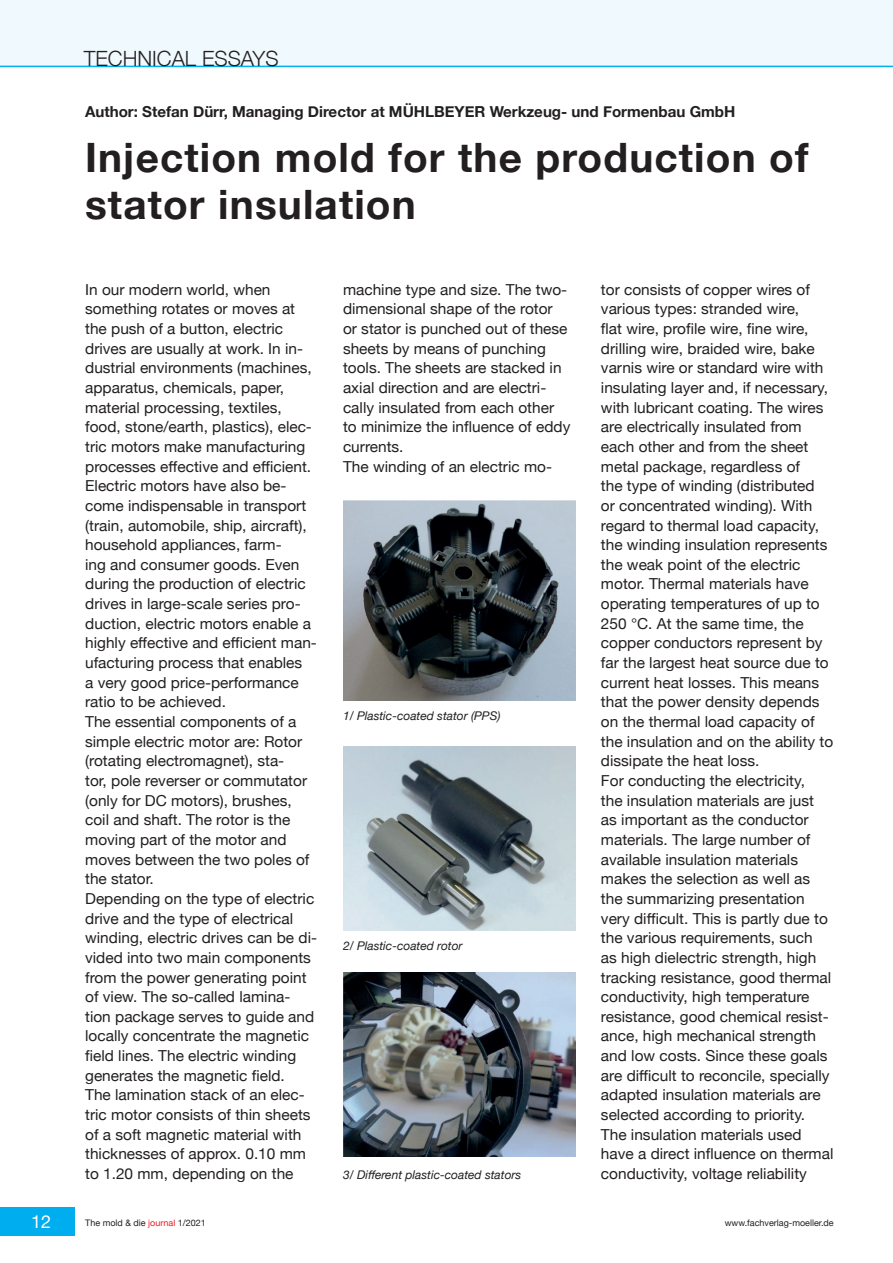
<style>
.page{position:relative;width:893px;height:1263px;background:#fff}
.page>*{position:absolute;margin:0;border:0;box-sizing:border-box;transform-origin:0 0}
.Überschrift{font:700 40.5px/46.5px "Helvetica Neue";letter-spacing:.03em;color:#231f20}
.t1{font:300 21px "Helvetica Neue";color:#231f20}
.Seitenzahl{font:18px "Helvetica Neue";color:#fff}
.Fließtext{font:15.15px/19.6px "Helvetica Neue";color:#231f20}
.Fließtext-2{font:700 15.15px "Helvetica Neue";color:#231f20}
.Bildunterschrift{font:italic 12px "Helvetica Neue";color:#231f20}
.t2{font:9px "Helvetica Neue";color:#231f20}
.s1{color:#ee1d23}
</style>
<div class="page">
<div style="left:0;top:0;width:893px;height:67px;background:#f0f9fd"></div>
<div style="left:0;top:1208px;width:74px;height:28px;background:#00aeef"></div>
<img style="left:343px;top:500px;width:232px;height:201px">
<img style="left:343px;top:747px;width:232px;height:183px">
<img style="left:343px;top:973px;width:232px;height:183px">
<h2 class="t1" style="left:84px;top:41px;width:196px">TECHNICAL ESSAYS</h2>
<p class="Fließtext-2" style="left:85px;top:100px;width:652px">Author: Stefan Dürr, Managing Director at MÜHLBEYER Werkzeug- und Formenbau GmbH</p>
<p class="Überschrift" style="left:85px;top:135px;width:725px">Injection mold for the production of stator insulation</p>
<p class="Fließtext" style="left:85px;top:280px;width:233px">In our modern world, when something rotates or moves at the push of a button, electric drives are usually at work. In in&shy;dustrial environments (machines, apparatus, chemicals, paper, material processing, textiles, food, stone/earth, plastics), elec&shy;tric motors make manufacturing processes effective and efficient.<br>Electric motors have also be&shy;come indispensable in transport (train, automobile, ship, aircraft), household appliances, farm-<br>ing and consumer goods. Even during the production of electric drives in large-scale series pro&shy;duction, electric motors enable a highly effective and efficient man&shy;ufacturing process that enables<br>a very good price-performance ratio to be achieved.</p>
<p class="Fließtext" style="left:85px;top:713px;width:226px">The essential components of a simple electric motor are: Rotor (rotating electromagnet), sta&shy;tor, pole reverser or commutator (only for DC motors), brushes, coil and shaft. The rotor is the moving part of the motor and moves between the two poles of the stator.</p>
<p class="Fließtext" style="left:85px;top:889px;width:233px">Depending on the type of electric drive and the type of electrical winding, electric drives can be di&shy;vided into two main components from the power generating point of view. The so-called lamina&shy;tion package serves to guide and locally concentrate the magnetic field lines. The electric winding generates the magnetic field.</p>
<p class="Fließtext" style="left:85px;top:1086px;width:227px">The lamination stack of an elec&shy;tric motor consists of thin sheets of a soft magnetic material with thicknesses of approx. 0.10 mm to 1.20 mm, depending on the</p>
<p class="Fließtext" style="left:343px;top:280px;width:229px">machine type and size. The two&shy;dimensional shape of the rotor or stator is punched out of these sheets by means of punching tools. The sheets are stacked in axial direction and are electri&shy;cally insulated from each other to minimize the influence of eddy currents.</p>
<p class="Fließtext" style="left:343px;top:457px;width:211px">The winding of an electric mo-</p>
<p class="Bildunterschrift" style="left:343px;top:707px;width:159px">1/ Plastic-coated stator (PPS)</p>
<p class="Bildunterschrift" style="left:343px;top:937px;width:121px">2/ Plastic-coated rotor</p>
<p class="Bildunterschrift" style="left:343px;top:1166px;width:180px">3/ Different plastic-coated stators</p>
<p class="Fließtext" style="left:601px;top:280px;width:234px">tor consists of copper wires of various types: stranded wire,<br>flat wire, profile wire, fine wire, drilling wire, braided wire, bake varnis wire or standard wire with insulating layer and, if necessary, with lubricant coating. The wires are electrically insulated from each other and from the sheet metal package, regardless of<br>the type of winding (distributed<br>or concentrated winding). With regard to thermal load capacity, the winding insulation represents the weak point of the electric motor. Thermal materials have operating temperatures of up to<br>250 °C. At the same time, the copper conductors represent by far the largest heat source due to current heat losses. This means that the power density depends on the thermal load capacity of the insulation and on the ability to dissipate the heat loss.</p>
<p class="Fließtext" style="left:601px;top:772px;width:234px">For conducting the electricity,<br>the insulation materials are just as important as the conductor materials. The large number of available insulation materials makes the selection as well as the summarizing presentation very difficult. This is partly due to the various requirements, such<br>as high dielectric strength, high tracking resistance, good thermal conductivity, high temperature resistance, good chemical resist&shy;ance, high mechanical strength and low costs. Since these goals are difficult to reconcile, specially adapted insulation materials are selected according to priority.<br>The insulation materials used have a direct influence on thermal conductivity, voltage reliability</p>
<p class="Seitenzahl" style="left:31px;top:1208px;width:22px">12</p>
<p class="t2" style="left:85px;top:1216px;width:122px">The mold &amp; die <span class="s1">journal</span> 1/2021</p>
<p class="t2" style="left:725px;top:1216px;width:110px">www.fachverlag-moeller.de</p>
</div>
